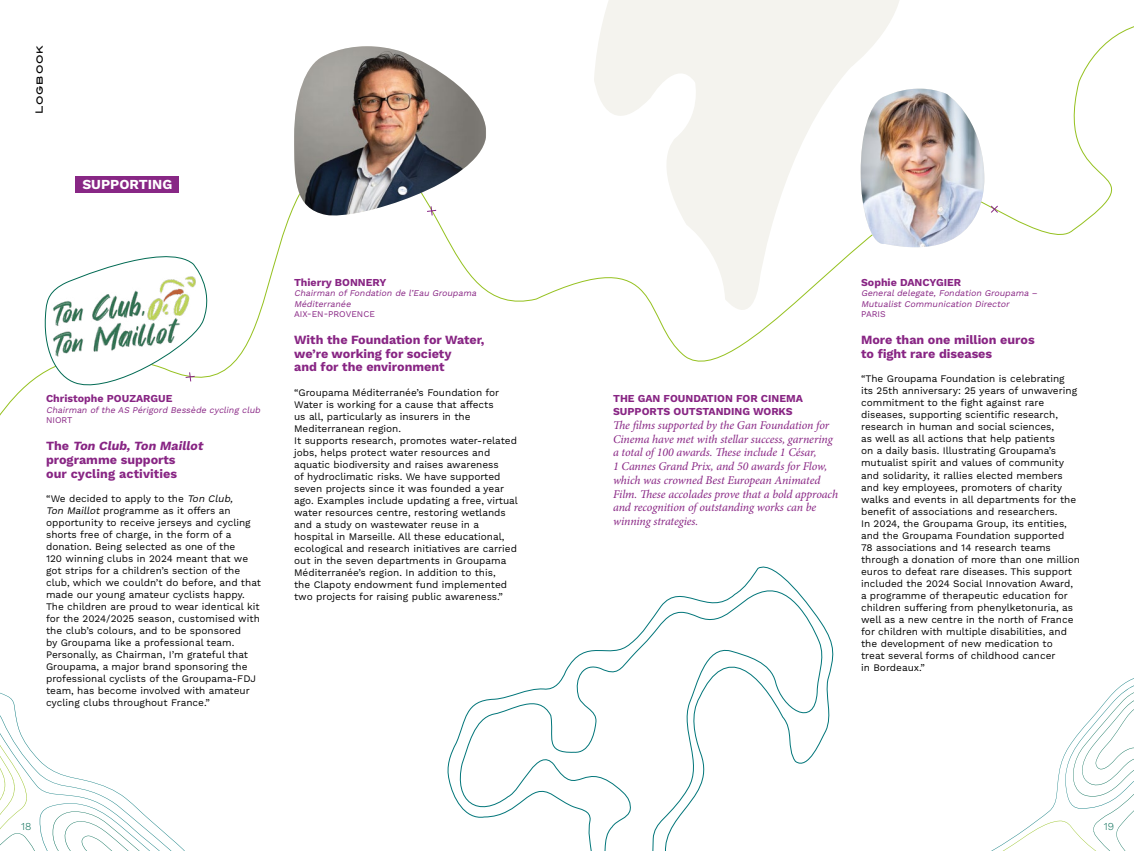
<style>
.page{position:relative;width:1134px;height:851px;background:#fff}
.page>*{position:absolute;margin:0;border:0;box-sizing:border-box;transform-origin:0 0}
.t1{font:700 13.75px "Work Sans";color:#fff}
.t2{font:700 12.5px/13.8px "Work Sans";color:#882584}
.t3{font:italic 11.88px/13.8px "Minion Pro";letter-spacing:-.01em;color:#882584}
.t4{font:700 10.62px/12.5px "Work Sans";color:#882584}
.t5{font:300 10.62px "Work Sans";color:#006952}
.t6{font:10px/12px "Work Sans";color:#000}
.t7{font:10px "Blair ITC Std";letter-spacing:.1em;color:#000}
.t8{font:italic 8.75px/10.5px "Work Sans";color:#882584}
.t9{font:8.75px "Work Sans";color:#882584}
.s1{font-style:normal}
.s2{font-style:italic}
</style>
<div class="page">
<svg style="left:0;top:692px;width:184px;height:158px"></svg>
<svg style="left:594px;top:0;width:305px;height:334px"></svg>
<svg style="left:993px;top:678px;width:141px;height:172px"></svg>
<img style="left:294px;top:46px;width:192px;height:171px">
<svg style="left:447px;top:566px;width:387px;height:284px"></svg>
<div style="left:76px;top:176px;width:103px;height:17px;background:#882785"></div>
<svg style="left:861px;top:80px;width:138px;height:186px"></svg>
<img style="left:861px;top:89px;width:123px;height:159px">
<svg style="left:41px;top:256px;width:174px;height:122px"></svg>
<img style="left:50px;top:272px;width:148px;height:114px">
<p class="t7" style="left:33px;top:114px;width:71px;rotate:-90deg">Logbook</p>
<h3 class="t1" style="left:82px;top:177px;width:92px">SUPPORTING</h3>
<p class="t4" style="left:46px;top:393px;width:128px">Christophe POUZARGUE</p>
<p class="t8" style="left:46px;top:405px;width:218px">Chairman ofthe AS Périgord Bessède cycling club<br><span class="s1">NIORT</span></p>
<h4 class="t2" style="left:46px;top:439px;width:161px">T h e <span class="s2">Ton Club,Ton Maillot </span>programme supports<br>our cycling activities</h4>
<p class="t6" style="left:46px;top:493px;width:216px">“We decided to apply to the <span class="s2">Ton Club,<br>Ton Maillot</span> programme as it offers an opportunity to receive jerseys and cycling shorts free of charge, in the form of a donation. Being selected as one of the<br>120 winning clubs in 2024 meant that we got strips for a children’s section of the club, which we couldn’t do before, and that made our young amateur cyclists happy.<br>The children are proud to wear identical kit for the 2024/2025 season, customised with the club’s colours, and to be sponsored<br>by Groupama like a professional team.<br>Personally, as Chairman, I’m grateful that Groupama, a major brand sponsoring the professional cyclists of the Groupama-FDJ team, has become involved with amateur cycling clubs throughout France.”</p>
<p class="t4" style="left:294px;top:276px;width:94px">Thierry BONNERY</p>
<p class="t8" style="left:294px;top:288px;width:186px">Chairman of Fondation de l’Eau Groupama<br>Méditerranée</p>
<p class="t9" style="left:294px;top:309px;width:82px">AIX-EN-PROVENCE</p>
<h4 class="t2" style="left:294px;top:333px;width:192px">With the Foundation for Water, we’re working for society<br>and for the environment</h4>
<p class="t6" style="left:294px;top:387px;width:225px">“Groupama Méditerranée’s Foundation for Water is working for a cause that affects<br>us all, particularly as insurers in the Mediterranean region.<br>It supports research, promotes water-related jobs, helps protect water resources and aquatic biodiversity and raises awareness<br>of hydroclimatic risks. We have supported seven projects since it was founded a year ago. Examples include updating a free, virtual water resources centre, restoring wetlands and a study on wastewater reuse in a hospital in Marseille. All these educational, ecological and research initiatives are carried out in the seven departments in Groupama Méditerranée’s region. In addition to this,<br>the Clapoty endowment fund implemented two projects for raising public awareness.”</p>
<h4 class="t4" style="left:613px;top:393px;width:191px">THE GAN FOUNDATION FOR CINEMA<br>SUPPORTS OUTSTANDING WORKS</h4>
<p class="t3" style="left:613px;top:418px;width:227px">The films supported by the Gan Foundation for Cinema have met with stellar success, garnering a total of 100 awards. These include 1 César,<br>1 Cannes Grand Prix, and 50 awards for Flow, which was crowned Best European Animated Film. These accolades prove that a bold approach and recognition of outstanding works can be winning strategies.</p>
<p class="t4" style="left:861px;top:276px;width:101px">Sophie DANCYGIER</p>
<p class="t8" style="left:861px;top:288px;width:180px">General delegate, Fondation Groupama –<br>Mutualist Communication Director</p>
<p class="t9" style="left:861px;top:309px;width:26px">PARIS</p>
<h4 class="t2" style="left:861px;top:333px;width:175px">More than one million euros to fight rare diseases</h4>
<p class="t6" style="left:861px;top:373px;width:220px">“The Groupama Foundation is celebrating<br>its 25th anniversary: 25 years of unwavering commitment to the fight against rare diseases, supporting scientific research, research in human and social sciences,<br>as well as all actions that help patients<br>on a daily basis. Illustrating Groupama’s mutualist spirit and values of community and solidarity, it rallies elected members and key employees, promoters of charity walks and events in all departments for the benefit of associations and researchers.<br>In 2024, the Groupama Group, its entities, and the Groupama Foundation supported<br>78 associations and 14 research teams through a donation of more than one million euros to defeat rare diseases. This support included the 2024 Social Innovation Award, a programme of therapeutic education for children suffering from phenylketonuria, as well as a new centre in the north of France for children with multiple disabilities, and the development of new medication to<br>treat several forms of childhood cancer<br>in Bordeaux.”</p>
<p class="t5" style="left:21px;top:819px;width:12px">18</p>
<p class="t5" style="left:1104px;top:819px;width:12px">19</p>
</div>
